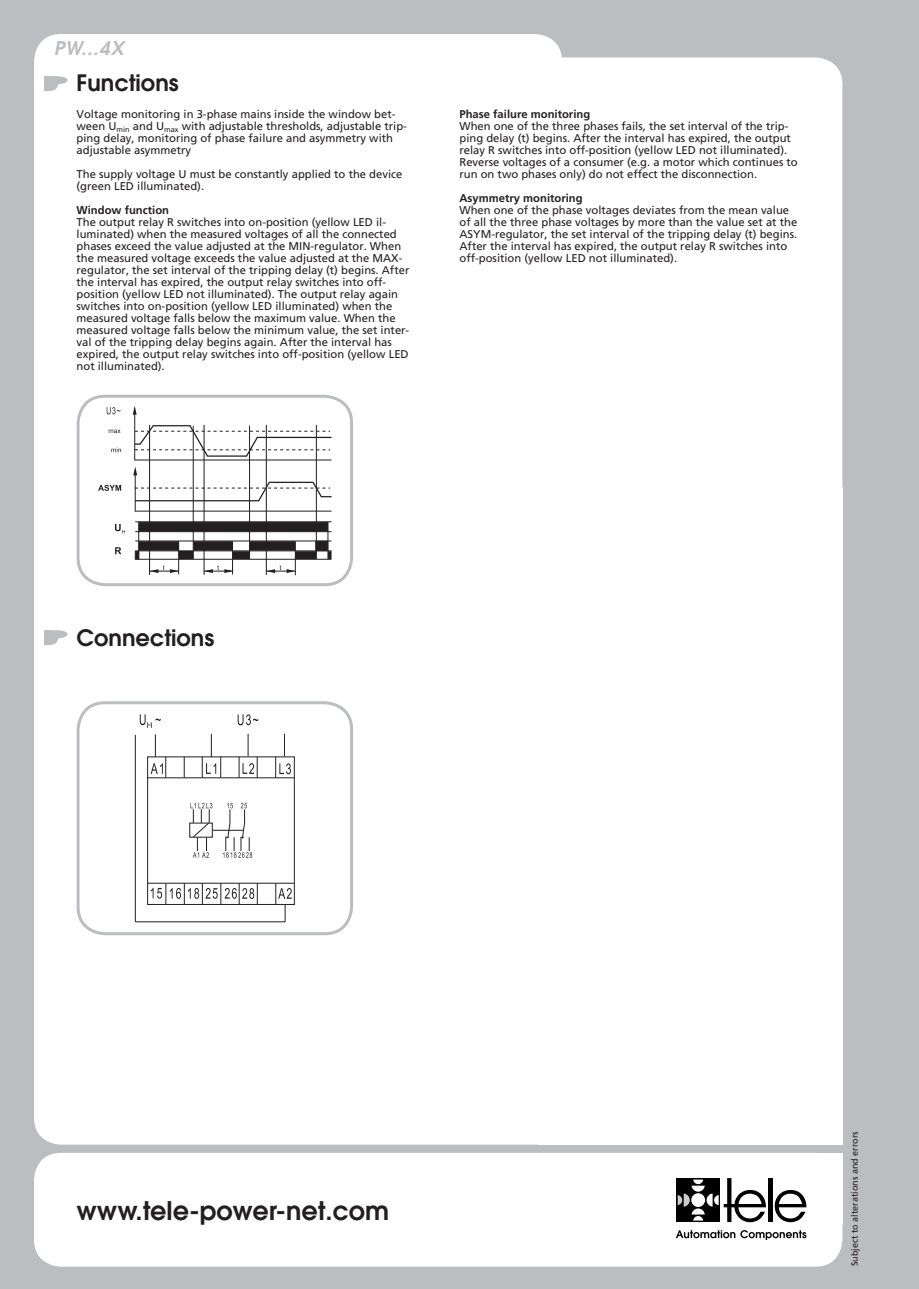
<style>
.page{position:relative;width:919px;height:1289px;background:#fff}
.page>*{position:absolute;margin:0;border:0;box-sizing:border-box;transform-origin:0 0}
.t1{font:600 25.5px "Avant Garde";color:#231f20}
.t2{font:600 22.5px "Avant Garde";color:#231f20}
.t3{font:italic 600 18.9px "Avant Garde";color:#bcbdc0}
.t4{font:11.25px/12px "Frutiger";color:#231f20}
.t5{font:9px "Frutiger";color:#231f20}
.s1{font-weight:700}
</style>
<div class="page">
<div style="left:0;top:0;width:918px;height:1288px;background:#bcbdc0"></div>
<div style="left:34px;top:57px;width:808px;height:1087px;background:#fff"></div>
<div style="left:538px;top:487px;width:304px;height:657px;background:#fff"></div>
<div style="left:34px;top:1152px;width:808px;height:114px;background:#fff"></div>
<div style="left:525px;top:1152px;width:317px;height:72px;background:#fff"></div>
<div style="left:34px;top:34px;width:528px;height:347px;background:#fff"></div>
<svg style="left:774px;top:1190px;width:32px;height:32px"></svg>
<hr style="left:768px;top:1178px;width:4px;height:43px;background:#000">
<div style="left:676px;top:1178px;width:44px;height:43px;background:#000"></div>
<svg style="left:677px;top:1178px;width:88px;height:44px"></svg>
<svg style="left:675px;top:1229px;width:131px;height:10px"></svg>
<svg style="left:54px;top:76px;width:14px;height:8px"></svg>
<div style="left:44px;top:76px;width:14px;height:15px;background:#bcbdc0;border-radius:50%"></div>
<div style="left:44px;top:76px;width:6px;height:15px;background:#bcbdc0"></div>
<svg style="left:54px;top:630px;width:14px;height:8px"></svg>
<div style="left:44px;top:630px;width:14px;height:15px;background:#bcbdc0;border-radius:50%"></div>
<div style="left:44px;top:630px;width:6px;height:15px;background:#bcbdc0"></div>
<svg style="left:75px;top:699px;width:279px;height:234px;background:#f3f3f3"></svg>
<svg style="left:75px;top:393px;width:279px;height:191px;background:#e0dfe0"></svg>
<p class="t3" style="left:54px;top:37px;width:71px">PW...4X</p>
<p class="t2" style="left:77px;top:70px;width:104px">Functions</p>
<p class="t4" style="left:77px;top:109px;width:332px">Voltage monitoring in 3-phase mains inside the window bet&shy;ween U<sub>min</sub> and U<sub>max</sub> with adjustable thresholds, adjustable trip&shy;ping delay, monitoring of phase failure and asymmetry with adjustable asymmetry</p>
<p class="t4" style="left:77px;top:169px;width:327px">The supply voltage U must be constantly applied to the device (green LED illuminated).</p>
<p class="t4" style="left:77px;top:205px;width:334px"><span class="s1">Window function<br></span>The output relay R switches into on-position (yellow LED il&shy;luminated) when the measured voltages of all the connected phases exceed the value adjusted at the MIN-regulator. When the measured voltage exceeds the value adjusted at the MAX&shy;regulator, the set interval of the tripping delay (t) begins. After the interval has expired, the output relay switches into off&shy;position (yellow LED not illuminated). The output relay again switches into on-position (yellow LED illuminated) when the measured voltage falls below the maximum value. When the measured voltage falls below the minimum value, the set inter&shy;val of the tripping delay begins again. After the interval has expired, the output relay switches into off-position (yellow LED not illuminated).</p>
<p class="t4" style="left:459px;top:109px;width:340px"><span class="s1">Phase failure monitoring<br></span>When one of the three phases fails, the set interval of the trip&shy;ping delay (t) begins. After the interval has expired, the output relay R switches into off-position (yellow LED not illuminated).<br>Reverse voltages of a consumer (e.g. a motor which continues to run on two phases only) do not effect the disconnection.</p>
<p class="t4" style="left:459px;top:193px;width:339px"><span class="s1">Asymmetry monitoring<br></span>When one of the phase voltages deviates from the mean value of all the three phase voltages by more than the value set at the ASYM-regulator, the set interval of the tripping delay (t) begins.<br>After the interval has expired, the output relay R switches into off-position (yellow LED not illuminated).</p>
<p class="t2" style="left:77px;top:624px;width:139px">Connections</p>
<p class="t1" style="left:77px;top:1196px;width:314px">www.tele-power-net.com</p>
<p class="t5" style="left:851px;top:1266px;width:137px;rotate:-90deg">Subject to alterations and errors</p>
</div>
